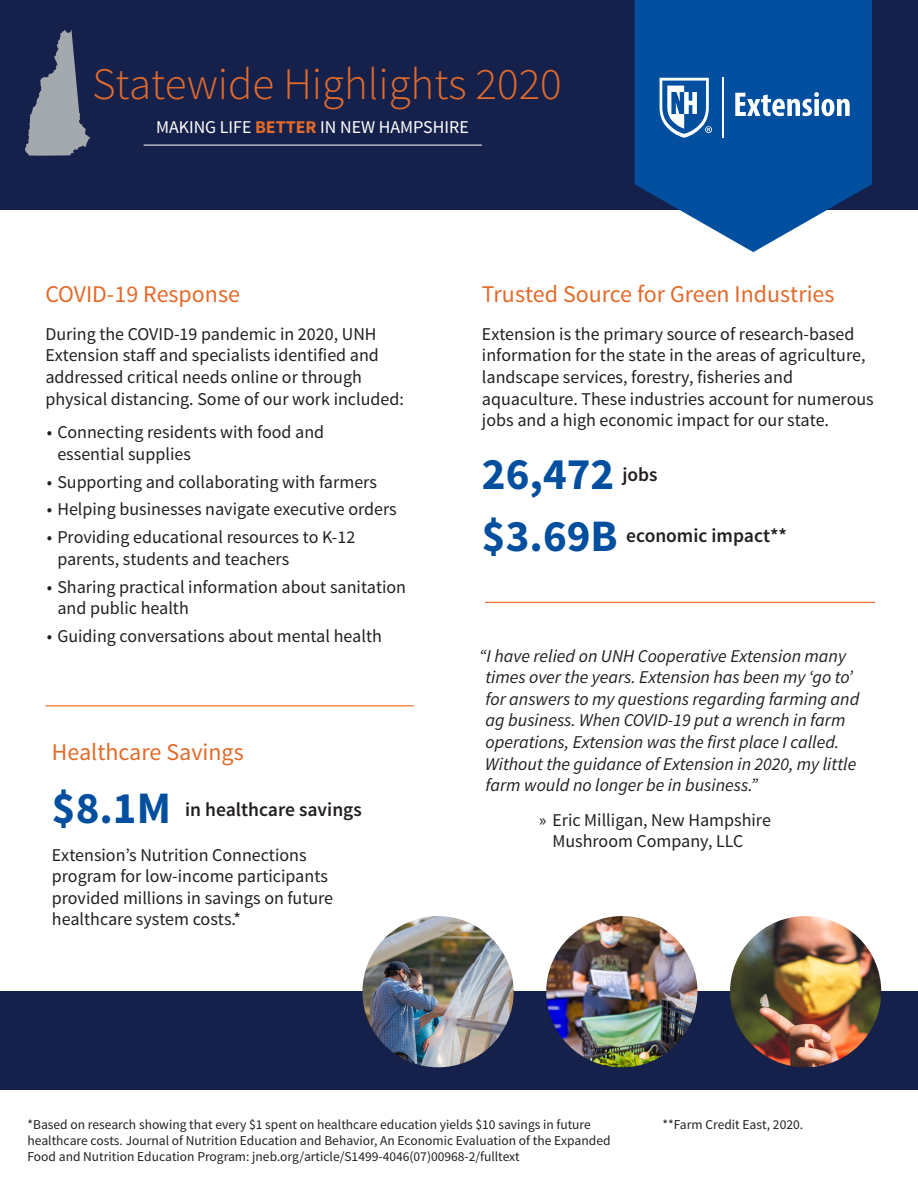
<style>
.page{position:relative;width:918px;height:1188px;background:#fff}
.page>*{position:absolute;margin:0;border:0;box-sizing:border-box;transform-origin:0 0}
.Heading_1{font:300 45px "Source Sans Pro";color:#e36a2a}
.t1{font:700 45px "Source Sans Pro";color:#014f9e}
.Heading_1-2{font:24px "Source Sans Pro";color:#e36a2a}
.t2{font:600 19.5px "Source Sans Pro";color:#231f20}
.t3{font:18px/21.6px "Source Sans Pro";color:#231f20}
.t4{font:italic 18px/21.6px "Source Sans Pro";color:#231f20}
.t5{font:18px "Source Sans Pro";color:#fff}
.t6{font:13.5px/16.2px "Source Sans Pro";color:#231f20}
.s1{font-weight:700;color:#e36a2a}
</style>
<div class="page">
<div style="left:0;top:0;width:918px;height:210px;background:#15214a"></div>
<svg style="left:25px;top:30px;width:65px;height:126px"></svg>
<hr style="left:144px;top:145px;width:338px;height:1px;background:#fff">
<div style="left:0;top:992px;width:918px;height:98px;background:#15214a"></div>
<img style="left:362px;top:916px;width:152px;height:151px;border-radius:76px">
<img style="left:546px;top:916px;width:151px;height:151px;border-radius:76px">
<img style="left:730px;top:916px;width:151px;height:151px;border-radius:76px">
<hr style="left:45px;top:705px;width:369px;height:1px;background:#e36a2a">
<hr style="left:485px;top:602px;width:390px;height:1px;background:#e36a2a">
<svg style="left:635px;top:0;width:237px;height:252px;background:#2164a8"></svg>
<svg style="left:735px;top:92px;width:115px;height:24px;background:#739ec9"></svg>
<hr style="left:722px;top:77px;width:2px;height:60px;background:#fff">
<svg style="left:660px;top:78px;width:52px;height:60px;background:#5e8fc1"></svg>
<p class="Heading_1" style="left:93px;top:56px;width:471px">Statewide Highlights 2020</p>
<p class="t5" style="left:156px;top:116px;width:314px">MAKING LIFE <span class="s1">BETTER</span> IN NEW HAMPSHIRE</p>
<p class="Heading_1-2" style="left:45px;top:280px;width:196px">COVID-19 Response</p>
<p class="t3" style="left:45px;top:323px;width:360px">During the COVID-19 pandemic in 2020, UNH Extension staff and specialists identified and addressed critical needs online or through physical distancing. Some of our work included:</p>
<p class="t3" style="left:57px;top:422px;width:268px;text-indent:-11px">• Connecting residents with food and essential supplies</p>
<p class="t3" style="left:47px;top:471px;width:332px">• Supporting and collaborating with farmers</p>
<p class="t3" style="left:47px;top:499px;width:351px">• Helping businesses navigate executive orders</p>
<p class="t3" style="left:57px;top:527px;width:300px;text-indent:-11px">• Providing educational resources to K-12 parents, students and teachers</p>
<p class="t3" style="left:57px;top:576px;width:350px;text-indent:-11px">• Sharing practical information about sanitation and public health</p>
<p class="t3" style="left:47px;top:626px;width:337px">• Guiding conversations about mental health</p>
<p class="Heading_1-2" style="left:52px;top:737px;width:193px">Healthcare Savings</p>
<p class="t1" style="left:52px;top:779px;width:121px">$8.1M</p>
<p class="t3" style="left:52px;top:844px;width:283px">Extension’s Nutrition Connections program for low-income participants provided millions in savings on future healthcare system costs.*</p>
<p class="t2" style="left:185px;top:797px;width:178px">in healthcare savings</p>
<p class="Heading_1-2" style="left:482px;top:280px;width:354px">Trusted Source for Green Industries</p>
<p class="t3" style="left:482px;top:323px;width:393px">Extension is the primary source of research-based information for the state in the areas of agriculture, landscape services, forestry, fisheries and aquaculture. These industries account for numerous jobs and a high economic impact for our state.</p>
<p class="t1" style="left:482px;top:446px;width:134px">26,472</p>
<p class="t1" style="left:482px;top:507px;width:137px">$3.69B</p>
<p class="t2" style="left:622px;top:463px;width:37px">jobs</p>
<p class="t2" style="left:626px;top:523px;width:162px">economic impact**</p>
<p class="t4" style="left:485px;top:645px;width:376px;text-indent:-6px">“I have relied on UNH Cooperative Extension many times over the years. Extension has been my ‘go to’ for answers to my questions regarding farming and ag business. When COVID-19 put a wrench in farm operations, Extension was the first place I called.<br>Without the guidance of Extension in 2020, my little farm would no longer be in business.”</p>
<p class="t3" style="left:552px;top:809px;width:220px;text-indent:-14px">» Eric Milligan, New Hampshire<br>Mushroom Company, LLC</p>
<p class="t6" style="left:28px;top:1116px;width:585px">*Based on research showing that every $1 spent on healthcare education yields $10 savings in future healthcare costs. Journal of Nutrition Education and Behavior, An Economic Evaluation of the Expanded<br>Food and Nutrition Education Program: jneb.org/article/S1499-4046(07)00968-2/fulltext</p>
<p class="t6" style="left:663px;top:1116px;width:142px">**Farm Credit East, 2020.</p>
</div>
